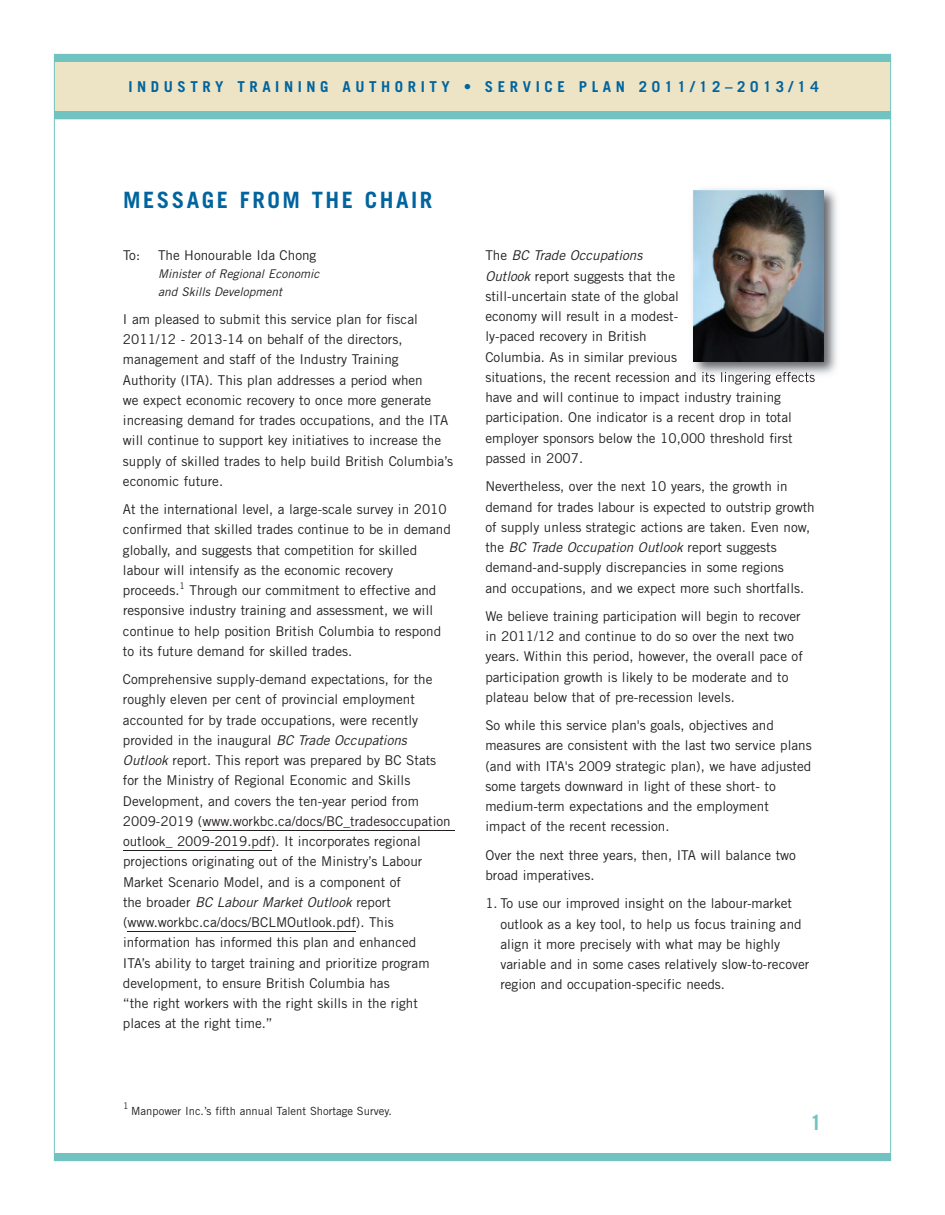
<style>
.page{position:relative;width:945px;height:1215px;background:#fff}
.page>*{position:absolute;margin:0;border:0;box-sizing:border-box;transform-origin:0 0}
.t1{font:700 22.5px "Trade Gothic";letter-spacing:.11em;color:#00649e}
.t2{font:700 21px "Trade Gothic";color:#70c3c0}
.t3{font:700 15px "Trade Gothic";letter-spacing:.305em;color:#00649e}
.t4{font:13.5px/20.2px "Trade Gothic";color:#231f20}
.t5{font:italic 12px/18px "Trade Gothic";color:#231f20}
.t6{font:11.25px "Trade Gothic";color:#231f20}
.t7{font:9px "Trade Gothic";color:#231f20}
.s1{font-style:italic}
</style>
<div class="page">
<div style="left:54px;top:54px;width:837px;height:65px;background:#ede4c5"></div>
<div style="left:54px;top:1154px;width:837px;height:7px;background:#70c3c0"></div>
<div style="left:54px;top:111px;width:837px;height:8px;background:#70c3c0"></div>
<div style="left:54px;top:54px;width:837px;height:8px;background:#70c3c0"></div>
<hr style="left:202px;top:830px;width:249px;height:1px;background:#231f20">
<hr style="left:123px;top:851px;width:148px;height:1px;background:#231f20">
<hr style="left:127px;top:932px;width:229px;height:1px;background:#231f20">
<img style="left:687px;top:189px;width:150px;height:192px">
<img style="left:694px;top:190px;width:130px;height:172px">
<p class="t3" style="left:128px;top:81px;width:692px">INDUSTRY TRAINING AUTHORITY • SERVICE PLAN 2011/12–2013/14</p>
<h1 class="t1" style="left:123px;top:192px;width:311px">MESSAGE FROM THE CHAIR</h1>
<p class="t4" style="left:123px;top:246px;width:19px">To:</p>
<p class="t4" style="left:158px;top:246px;width:160px">The Honourable Ida Chong</p>
<p class="t5" style="left:158px;top:266px;width:163px">Minister of Regional Economic and Skills Development</p>
<p class="t4" style="left:123px;top:310px;width:332px">I am pleased to submit this service plan for fiscal 2011/12 - 2013-14 on behalf of the directors, management and staff of the Industry Training Authority (ITA). This plan addresses a period when<br>we expect economic recovery to once more generate increasing demand for trades occupations, and the ITA will continue to support key initiatives to increase the supply of skilled trades to help build British Columbia’s economic future.</p>
<p class="t4" style="left:123px;top:500px;width:329px">At the international level, a large-scale survey in 2010 confirmed that skilled trades continue to be in demand globally, and suggests that competition for skilled labour will intensify as the economic recovery proceeds.</p>
<p class="t7" style="left:180px;top:582px;width:7px">1</p>
<p class="t4" style="left:123px;top:581px;width:320px;text-indent:67px">Through our commitment to effective and responsive industry training and assessment, we will continue to help position British Columbia to respond to its future demand for skilled trades.</p>
<p class="t4" style="left:123px;top:670px;width:329px">Comprehensive supply-demand expectations, for the roughly eleven per cent of provincial employment accounted for by trade occupations, were recently provided in the inaugural <span class="s1">BC Trade Occupations Outlook</span> report. This report was prepared by BC Stats for the Ministry of Regional Economic and Skills Development, and covers the ten-year period from 2009-2019 (www.workbc.ca/docs/BC_tradesoccupation outlook_ 2009-2019.pdf). It incorporates regional projections originating out of the Ministry’s Labour Market Scenario Model, and is a component of<br>the broader <span class="s1">BC Labour Market Outlook</span> report (www.workbc.ca/docs/BCLMOutlook.pdf). This information has informed this plan and enhanced<br>ITA’s ability to target training and prioritize program development, to ensure British Columbia has<br>“the right workers with the right skills in the right places at the right time.”</p>
<p class="t7" style="left:123px;top:1102px;width:7px">1</p>
<p class="t6" style="left:131px;top:1107px;width:262px">Manpower Inc.’s fifth annual Talent Shortage Survey.</p>
<p class="t4" style="left:485px;top:247px;width:331px">The <span class="s1">BC Trade Occupations<br>Outlook</span> report suggests that the<br>still-uncertain state of the global<br>economy will result in a modest-<br>ly-paced recovery in British<br>Columbia. As in similar previous<br>situations, the recent recession and its lingering effects have and will continue to impact industry training participation. One indicator is a recent drop in total employer sponsors below the 10,000 threshold first passed in 2007.</p>
<p class="t4" style="left:485px;top:478px;width:331px">Nevertheless, over the next 10 years, the growth in demand for trades labour is expected to outstrip growth of supply unless strategic actions are taken. Even now, the <span class="s1">BC Trade Occupation Outlook</span> report suggests demand-and-supply discrepancies in some regions<br>and occupations, and we expect more such shortfalls.</p>
<p class="t4" style="left:485px;top:607px;width:319px">We believe training participation will begin to recover in 2011/12 and continue to do so over the next two years. Within this period, however, the overall pace of participation growth is likely to be moderate and to plateau below that of pre-recession levels.</p>
<p class="t4" style="left:485px;top:717px;width:328px">So while this service plan's goals, objectives and measures are consistent with the last two service plans (and with ITA's 2009 strategic plan), we have adjusted some targets downward in light of these short- to medium-term expectations and the employment impact of the recent recession.</p>
<p class="t4" style="left:485px;top:846px;width:312px">Over the next three years, then, ITA will balance two broad imperatives.</p>
<p class="t4" style="left:500px;top:895px;width:311px;text-indent:-15px">1. To use our improved insight on the labour-market outlook as a key tool, to help us focus training and align it more precisely with what may be highly variable and in some cases relatively slow-to-recover region and occupation-specific needs.</p>
<h2 class="t2" style="left:810px;top:1115px;width:13px">1</h2>
</div>
